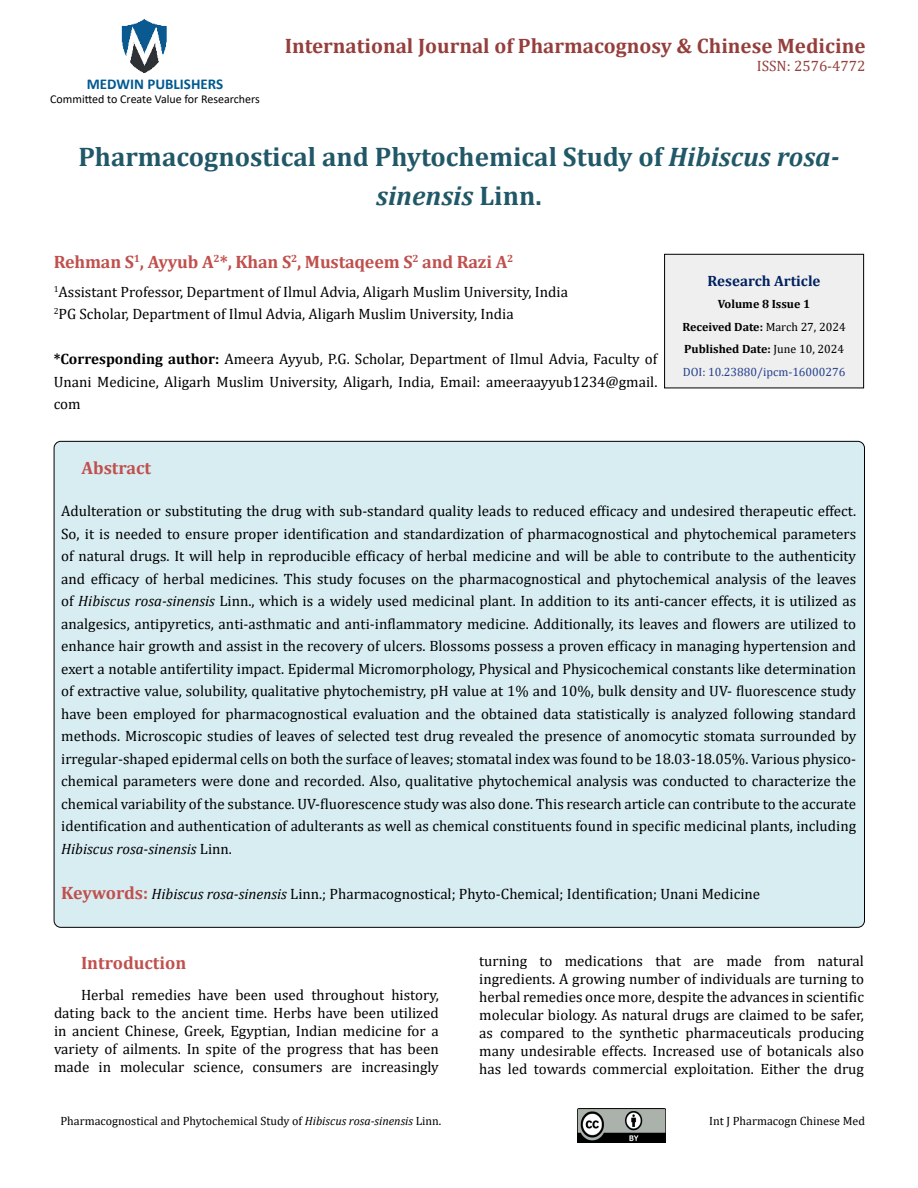
<style>
.page{position:relative;width:918px;height:1188px;background:#fff}
.page>*{position:absolute;margin:0;border:0;box-sizing:border-box;transform-origin:0 0}
.t1{font:700 27px/39px "Cambria";color:#215868;text-align:center}
.t2{font:700 21px "Cambria";color:#953f3c}
.t3{font:700 18px "Cambria";letter-spacing:-.01em;color:#c0504d}
.t4{font:15px/22.5px "Cambria";color:#000;text-align:justify}
.t5{font:700 15px "Calibri";color:#005991}
.t6{font:700 15px "Cambria";color:#002060}
.t7{font:15px "Cambria";color:#953f3c}
.t8{font:12px "Cambria";color:#000}
.t9{font:700 12px/22.5px "Cambria";color:#000;text-align:center}
.t10{font:12px "Calibri";color:#000}
.s1{font-style:italic}
.s2{font-weight:700}
.s3{font-weight:400}
.s4{font-weight:400;color:#25408f}
.s5{font-weight:700;font-size:18px;color:#c0504d}
</style>
<div class="page">
<img style="left:121px;top:19px;width:46px;height:54px">
<img style="left:577px;top:1109px;width:89px;height:33px">
<div style="left:665px;top:254px;width:199px;height:134px;background:#efefef"></div>
<div style="left:664px;top:254px;width:200px;height:134px;border:1px solid #000"></div>
<div style="left:54px;top:441px;width:810px;height:486px;background:#d8edf2;border-radius:7px"></div>
<p class="t5" style="left:87px;top:73px;width:138px">MEDWIN PUBLISHERS</p>
<p class="t10" style="left:50px;top:91px;width:211px">Committed to Create Value for Researchers</p>
<h2 class="t2" style="left:285px;top:31px;width:582px">International Journal of Pharmacognosy &amp; Chinese Medicine</h2>
<p class="t7" style="left:757px;top:57px;width:110px">ISSN: 2576-4772</p>
<h1 class="t1" style="left:78px;top:136px;width:763px">Pharmacognostical and Phytochemical Study of <span class="s1">Hibiscus rosa&shy;sinensis</span> Linn.</h1>
<p class="t3" style="left:54px;top:249px;width:461px">Rehman S<sup>1</sup>, Ayyub A<sup>2</sup>*, Khan S<sup>2</sup>, Mustaqeem S<sup>2</sup> and Razi A<sup>2</sup></p>
<p class="t4" style="left:54px;top:280px;width:516px"><sup>1</sup>Assistant Professor, Department of Ilmul Advia, Aligarh Muslim University, India<br><sup>2</sup>PG Scholar, Department of Ilmul Advia, Aligarh Muslim University, India</p>
<p class="t4" style="left:54px;top:348px;width:605px"><span class="s2">*Corresponding author:</span> Ameera Ayyub, P.G. Scholar, Department of Ilmul Advia, Faculty of Unani Medicine, Aligarh Muslim University, Aligarh, India, Email: ameeraayyub1234@gmail. com</p>
<p class="t6" style="left:708px;top:270px;width:114px">Research Article</p>
<p class="t9" style="left:683px;top:293px;width:165px">Volume 8 Issue 1<br>Received Date: <span class="s3">March 27, 2024<br></span>Published Date: <span class="s3">June 10, 2024<br></span><span class="s4">DOI: 10.23880/ipcm-16000276</span></p>
<p class="t3" style="left:81px;top:455px;width:71px">Abstract</p>
<p class="t4" style="left:61px;top:500px;width:797px">Adulteration or substituting the drug with sub-standard quality leads to reduced efficacy and undesired therapeutic effect.<br>So, it is needed to ensure proper identification and standardization of pharmacognostical and phytochemical parameters of natural drugs. It will help in reproducible efficacy of herbal medicine and will be able to contribute to the authenticity and efficacy of herbal medicines. This study focuses on the pharmacognostical and phytochemical analysis of the leaves of <span class="s1">Hibiscus rosa-sinensis</span> Linn., which is a widely used medicinal plant. In addition to its anti-cancer effects, it is utilized as analgesics, antipyretics, anti-asthmatic and anti-inflammatory medicine. Additionally, its leaves and flowers are utilized to enhance hair growth and assist in the recovery of ulcers. Blossoms possess a proven efficacy in managing hypertension and exert a notable antifertility impact. Epidermal Micromorphology, Physical and Physicochemical constants like determination of extractive value, solubility, qualitative phytochemistry, pH value at 1% and 10%, bulk density and UV- fluorescence study have been employed for pharmacognostical evaluation and the obtained data statistically is analyzed following standard methods. Microscopic studies of leaves of selected test drug revealed the presence of anomocytic stomata surrounded by irregular-shaped epidermal cells on both the surface of leaves; stomatal index was found to be 18.03-18.05%. Various physico&shy;chemical parameters were done and recorded. Also, qualitative phytochemical analysis was conducted to characterize the chemical variability of the substance. UV-fluorescence study was also done. This research article can contribute to the accurate identification and authentication of adulterants as well as chemical constituents found in specific medicinal plants, including <span class="s1">Hibiscus rosa-sinensis</span> Linn.</p>
<p class="t4" style="left:61px;top:882px;width:701px"><span class="s5">Keywords:</span> <span class="s1">Hibiscus rosa-sinensis</span> Linn.; Pharmacognostical; Phyto-Chemical; Identification; Unani Medicine</p>
<p class="t3" style="left:81px;top:950px;width:107px">Introduction</p>
<p class="t4" style="left:54px;top:986px;width:386px;line-height:18px;text-indent:27px">Herbal remedies have been used throughout history, dating back to the ancient time. Herbs have been utilized in ancient Chinese, Greek, Egyptian, Indian medicine for a variety of ailments. In spite of the progress that has been made in molecular science, consumers are increasingly</p>
<p class="t4" style="left:479px;top:952px;width:386px;line-height:18px">turning to medications that are made from natural ingredients. A growing number of individuals are turning to herbal remedies once more, despite the advances in scientific molecular biology. As natural drugs are claimed to be safer, as compared to the synthetic pharmaceuticals producing many undesirable effects. Increased use of botanicals also has led towards commercial exploitation. Either the drug</p>
<p class="t8" style="left:60px;top:1114px;width:382px">Pharmacognostical and Phytochemical Study of <span class="s1">Hibiscus rosa-sinensis</span> Linn.</p>
<p class="t8" style="left:709px;top:1114px;width:157px">Int J Pharmacogn Chinese Med</p>
</div>
